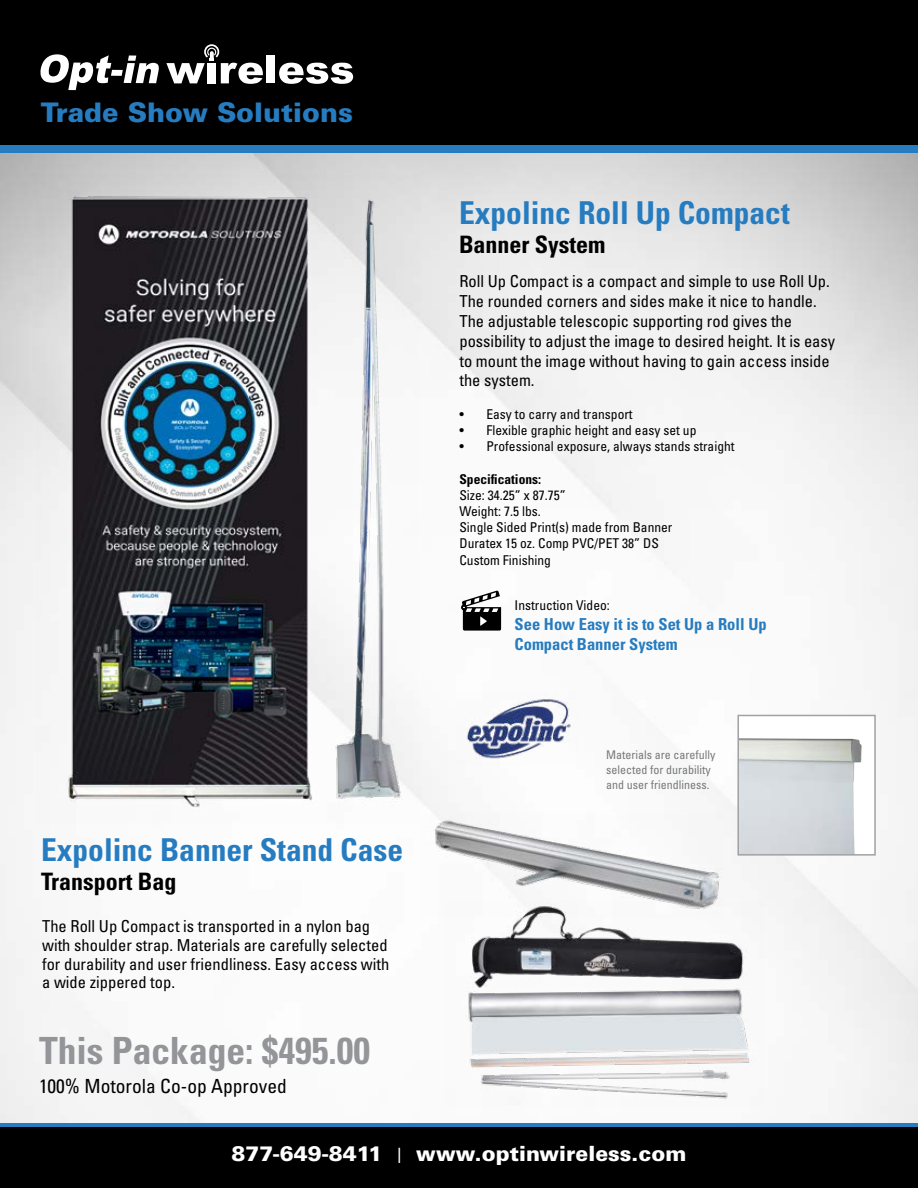
<style>
.page{position:relative;width:918px;height:1188px;background:#fff}
.page>*{position:absolute;margin:0;border:0;box-sizing:border-box;transform-origin:0 0}
.t1{font:700 condensed 37.5px "Univers LT Std";color:#939598}
.t2{font:700 condensed 31.5px "Univers LT Std";color:#267cc0}
.t3{font:900 27px "Univers LT Std";color:#267cc0}
.t4{font:700 condensed 24px "Univers LT Std";color:#000}
.t5{font:900 21px "Univers LT Std";color:#fff}
.t6{font:condensed 19.5px "Univers LT Std";color:#000}
.t7{font:condensed 16.5px/19.8px "Univers LT Std";color:#000}
.t8{font:700 condensed 16.5px/19.8px "Univers LT Std";color:#267cc0}
.t9{font:condensed 13.5px/16.2px "Univers LT Std";color:#000}
.t10{font:700 condensed 13.5px "Univers LT Std";color:#000}
.t11{font:condensed 12px/15px "Univers LT Std";color:#77787b}
.s1{font-weight:300}
</style>
<div class="page">
<img style="left:445px;top:902px;width:319px;height:204px">
<div style="left:0;top:140px;width:918px;height:13px;background:#267cc0"></div>
<div style="left:0;top:0;width:918px;height:145px;background:#000"></div>
<svg style="left:40px;top:54px;width:119px;height:36px"></svg>
<div style="left:267px;top:55px;width:8px;height:28px;background:#fff"></div>
<svg style="left:279px;top:63px;width:74px;height:21px"></svg>
<svg style="left:166px;top:44px;width:97px;height:40px"></svg>
<img style="left:458px;top:692px;width:119px;height:74px">
<svg style="left:0;top:1123px;width:918px;height:5px;background:#1e6399"></svg>
<div style="left:0;top:1128px;width:918px;height:60px;background:#000"></div>
<svg style="left:461px;top:590px;width:40px;height:41px"></svg>
<svg style="left:737px;top:714px;width:140px;height:142px"></svg>
<img style="left:427px;top:814px;width:297px;height:104px">
<img style="left:36px;top:176px;width:382px;height:648px">
<h3 class="t3" style="left:41px;top:95px;width:314px">Trade Show Solutions</h3>
<h2 class="t2" style="left:41px;top:831px;width:364px">Expolinc Banner Stand Case</h2>
<h3 class="t4" style="left:41px;top:867px;width:137px">Transport Bag</h3>
<p class="t7" style="left:42px;top:917px;width:349px;line-height:18.8px">The Roll Up Compact is transported in a nylon bag with shoulder strap. Materials are carefully selected for durability and user friendliness. Easy access with a wide zippered top.</p>
<h1 class="t1" style="left:39px;top:1028px;width:333px">This Package: $495.00</h1>
<p class="t6" style="left:39px;top:1074px;width:250px">100% Motorola Co-op Approved</p>
<h2 class="t2" style="left:459px;top:193px;width:332px">Expolinc Roll Up Compact</h2>
<h3 class="t4" style="left:459px;top:229px;width:148px">Banner System</h3>
<p class="t7" style="left:459px;top:271px;width:377px">Roll Up Compact is a compact and simple to use Roll Up.<br>The rounded corners and sides make it nice to handle.<br>The adjustable telescopic supporting rod gives the possibility to adjust the image to desired height. It is easy to mount the image without having to gain access inside the system.</p>
<p class="t9" style="left:459px;top:406px;width:175px">• Easy to carry and transport</p>
<p class="t9" style="left:459px;top:422px;width:238px">• Flexible graphic height and easy set up</p>
<p class="t9" style="left:459px;top:438px;width:277px">• Professional exposure, always stands straight</p>
<p class="t10" style="left:459px;top:470px;width:83px">Specifications:</p>
<p class="t9" style="left:459px;top:487px;width:214px">Size: 34.25” x 87.75”<br>Weight: 7.5 lbs.<br>Single Sided Print(s) made from Banner<br>Duratex 15 oz. Comp PVC/PET 38” DS<br>Custom Finishing</p>
<p class="t9" style="left:515px;top:597px;width:97px">Instruction Video:</p>
<p class="t8" style="left:515px;top:614px;width:254px">See How Easy it is to Set Up a Roll Up<br>Compact Banner System</p>
<p class="t11" style="left:606px;top:747px;width:111px">Materials are carefully selected for durability and user friendliness.</p>
<p class="t5" style="left:232px;top:1140px;width:456px">877-649-8411 <span class="s1">I</span> www.optinwireless.com</p>
</div>
